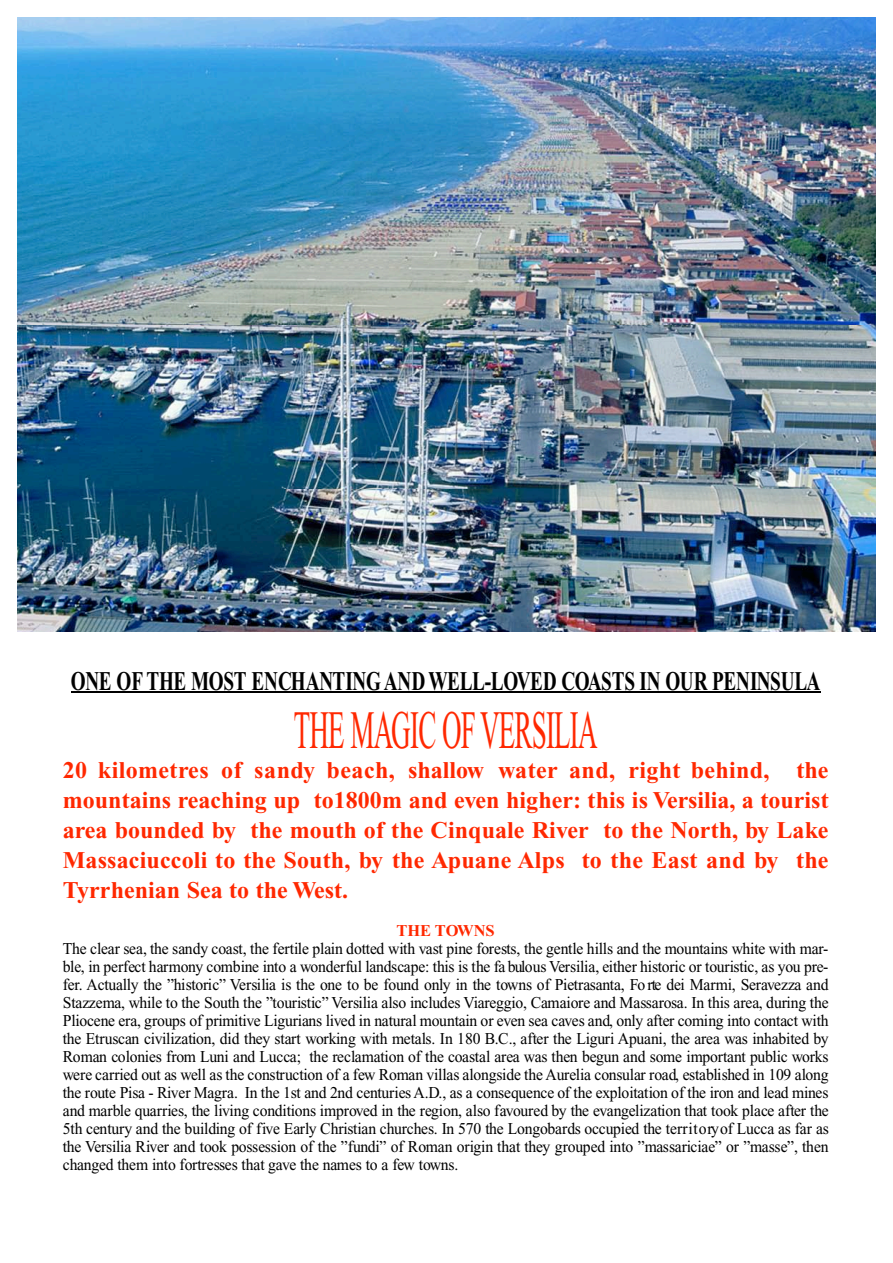
<style>
.page{position:relative;width:893px;height:1263px;background:#fff}
.page>*{position:absolute;margin:0;border:0;box-sizing:border-box;transform-origin:0 0}
.t1{font:54px "Times New Roman";letter-spacing:-.03em;color:#ff2800;scale:.5 1}
.t2{font:700 27px "Times New Roman";letter-spacing:-.01em;color:#000;scale:.71 1}
.t3{font:700 24px/30px "Times New Roman";letter-spacing:.005em;color:#ff2800;text-align:justify}
.t4{font:16.5px/18px "Times New Roman";letter-spacing:-.02em;color:#000;text-align:justify;scale:.95 1}
.t5{font:700 16.5px "Times New Roman";color:#ff2800}
</style>
<div class="page">
<hr style="left:71px;top:691px;width:76px;height:2px;background:#000">
<hr style="left:146px;top:691px;width:239px;height:2px;background:#000">
<hr style="left:384px;top:691px;width:45px;height:2px;background:#000">
<hr style="left:428px;top:691px;width:89px;height:2px;background:#000">
<hr style="left:516px;top:691px;width:73px;height:2px;background:#000">
<hr style="left:588px;top:691px;width:232px;height:2px;background:#000">
<img style="left:17px;top:17px;width:858px;height:615px">
<h2 class="t2" style="left:71px;top:671px;width:1057px">ONE OF THE MOST ENCHANTINGAND W E L L -L OVED COASTS IN OUR PENINSULA</h2>
<h1 class="t1" style="left:294px;top:710px;width:609px">THE MAGIC OF V E R S IL IA</h1>
<p class="t3" style="left:63px;top:757px;width:767px">20 kilometres of sandy beach, shallow water and, right behind, the mountains reaching up to1800m and even higher: this is Versilia, a tourist area bounded by the mouth of the Cinquale River to the North, by Lake Massaciuccoli to the South, by the Apuane Alps to the East and by the Tyrrhenian Sea to the West.</p>
<p class="t5" style="left:396px;top:925px;width:100px">THE TOWNS</p>
<p class="t4" style="left:63px;top:941px;width:808px">The clear sea, the sandy coast, the fertile plain dotted with vast pine forests, the gentle hills and the mountains white with mar&shy;ble, in perfect harm o ny combine into a wonderful landscape: this is the fa bulous Versilia, either historic or touristic, as you pre&shy;fe r. A c tu a lly the ”historic” Versilia is the one to be found only in the towns of Pietrasanta, Fo rte dei Marmi, Seravezza and Stazzema, while to the South the ”touristic” Versilia also includes Via reggio, Camaiore and Massarosa. In this area, during the Pliocene era, groups of primitive Ligurians lived in natural mountain or even sea caves and, only after coming into contact with the Etruscan civilization, did they start working with metals. In 180 B.C., after the Liguri Apuani, the area was inhabited by Roman colonies from Luni and Lucca; the reclamation of the coastal area was then begun and some important public wo rk s were carried out as well as the construction of a few Roman villas alongside the Aurelia consular road, established in 109 along the route Pisa - River Magra. In the 1st and 2nd centuries A .D., as a consequence of the exploitation of the iron and lead mines and marble quarries, the living conditions improved in the region, also favoured by the evangelization that took place after the 5th century and the building of five Early Christian churches. In 570 the Longobards occupied the terr ito ryof Lucca as far as the Versilia River and took possession of the ”fundi” of Roman origin that they grouped into ”massariciae” or ”masse”, then changed them into fortresses that gave the names to a few tow n s .</p>
</div>
